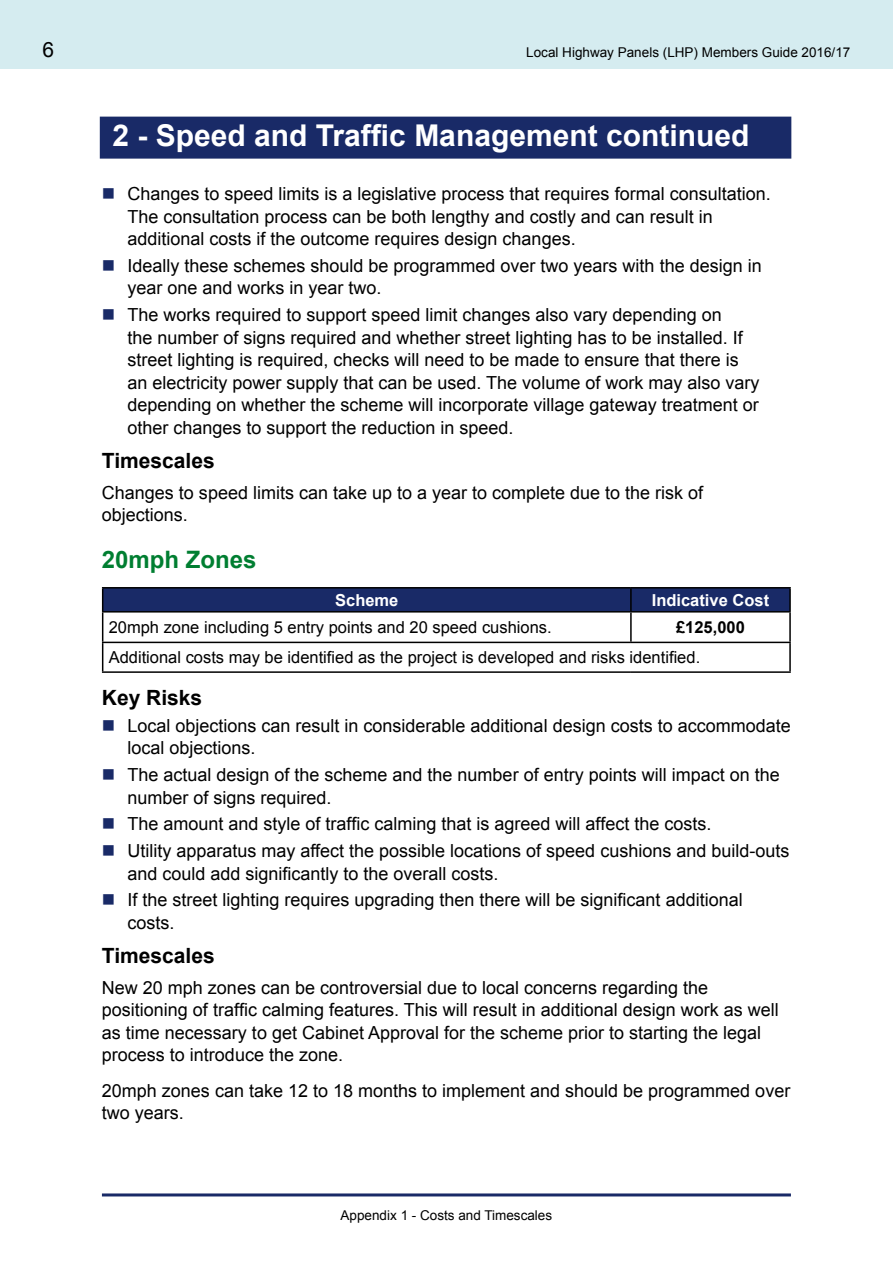
<style>
.page{position:relative;width:893px;height:1263px;background:#fff}
.page>*{position:absolute;margin:0;border:0;box-sizing:border-box;transform-origin:0 0}
.t1{font:700 30px "Arial";color:#fff}
.t2{font:700 24px "Arial";color:#007e31}
.t3{font:700 21px "Arial";color:#000}
.t4{font:21px "Arial";color:#000}
.t5{font:18px/22.5px "Arial";color:#000}
.t6{font:16.5px "Arial";color:#000}
.t7{font:700 16.5px "Arial";color:#fff}
.t8{font:700 16.5px "Arial";color:#000}
.t9{font:13.5px "Arial";color:#000}
</style>
<div class="page">
<div style="left:0;top:0;width:893px;height:69px;background:#d5ecf0"></div>
<hr style="left:102px;top:1193px;width:689px;height:3px;background:#192a67">
<div style="left:100px;top:117px;width:691px;height:42px;background:#192a67"></div>
<hr style="left:102px;top:612px;width:1px;height:30px;background:#000">
<hr style="left:630px;top:612px;width:2px;height:30px;background:#000">
<hr style="left:789px;top:612px;width:2px;height:30px;background:#000">
<hr style="left:102px;top:642px;width:529px;height:1px;background:#000">
<svg style="left:102px;top:643px;width:1px;height:28px"></svg>
<hr style="left:631px;top:642px;width:160px;height:1px;background:#000">
<hr style="left:789px;top:643px;width:2px;height:28px;background:#000">
<hr style="left:102px;top:671px;width:529px;height:2px;background:#000">
<hr style="left:631px;top:671px;width:160px;height:2px;background:#000">
<hr style="left:102px;top:587px;width:529px;height:1px;background:#000">
<div style="left:102px;top:588px;width:687px;height:23px;background:#192a67"></div>
<hr style="left:631px;top:587px;width:160px;height:1px;background:#000">
<hr style="left:789px;top:588px;width:2px;height:23px;background:#000">
<hr style="left:102px;top:611px;width:529px;height:1px;background:#000">
<hr style="left:631px;top:611px;width:160px;height:1px;background:#000">
<p class="t4" style="left:43px;top:36px;width:13px">6</p>
<p class="t9" style="left:526px;top:44px;width:326px">Local Highway Panels (LHP) Members Guide 2016/17</p>
<h1 class="t1" style="left:113px;top:115px;width:638px">2 - Speed and Traffic Management continued</h1>
<p class="t5" style="left:127px;top:183px;width:645px">Changes to speed limits is a legislative process that requires formal consultation.<br>The consultation process can be both lengthy and costly and can result in additional costs if the outcome requires design changes.</p>
<p class="t5" style="left:127px;top:255px;width:636px">Ideally these schemes should be programmed over two years with the design in year one and works in year two.</p>
<p class="t5" style="left:127px;top:304px;width:633px">The works required to support speed limit changes also vary depending on<br>the number of signs required and whether street lighting has to be installed. If street lighting is required, checks will need to be made to ensure that there is an electricity power supply that can be used. The volume of work may also vary depending on whether the scheme will incorporate village gateway treatment or other changes to support the reduction in speed.</p>
<p class="t3" style="left:102px;top:446px;width:114px">Timescales</p>
<p class="t5" style="left:102px;top:481px;width:603px">Changes to speed limits can take up to a year to complete due to the risk of objections.</p>
<h2 class="t2" style="left:102px;top:544px;width:156px">20mph Zones</h2>
<p class="t7" style="left:335px;top:589px;width:65px">Scheme</p>
<p class="t7" style="left:652px;top:589px;width:119px">Indicative Cost</p>
<p class="t6" style="left:109px;top:616px;width:444px">20mph zone including 5 entry points and 20 speed cushions.</p>
<p class="t8" style="left:676px;top:616px;width:70px">£125,000</p>
<p class="t6" style="left:109px;top:647px;width:593px">Additional costs may be identified as the project is developed and risks identified.</p>
<p class="t3" style="left:102px;top:684px;width:102px">Key Risks</p>
<p class="t5" style="left:127px;top:714px;width:665px">Local objections can result in considerable additional design costs to accommodate local objections.</p>
<p class="t5" style="left:127px;top:764px;width:654px">The actual design of the scheme and the number of entry points will impact on the number of signs required.</p>
<p class="t5" style="left:127px;top:811px;width:663px;line-height:26.7px">The amount and style of traffic calming that is agreed will affect the costs.<br>Utility apparatus may affect the possible locations of speed cushions and build-outs</p>
<p class="t5" style="left:127px;top:860px;width:617px;line-height:26.7px">and could add significantly to the overall costs.<br>If the street lighting requires upgrading then there will be significant additional</p>
<p class="t5" style="left:127px;top:911px;width:49px">costs.</p>
<p class="t3" style="left:102px;top:941px;width:114px">Timescales</p>
<p class="t5" style="left:102px;top:976px;width:678px">New 20 mph zones can be controversial due to local concerns regarding the positioning of traffic calming features. This will result in additional design work as well as time necessary to get Cabinet Approval for the scheme prior to starting the legal process to introduce the zone.</p>
<p class="t5" style="left:102px;top:1079px;width:690px">20mph zones can take 12 to 18 months to implement and should be programmed over two years.</p>
<p class="t9" style="left:341px;top:1206px;width:213px">Appendix 1 - Costs and Timescales</p>
</div>
